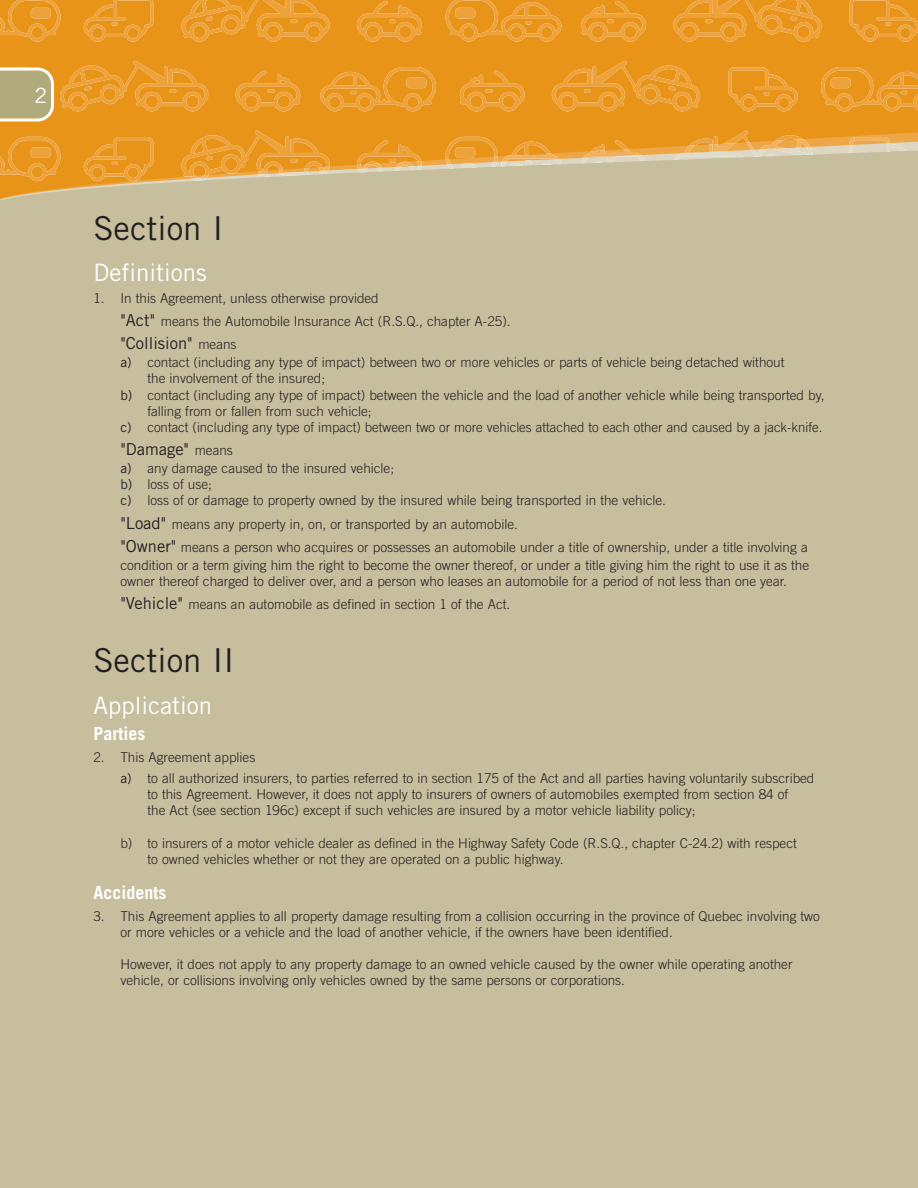
<style>
.page{position:relative;width:918px;height:1188px;background:#fff}
.page>*{position:absolute;margin:0;border:0;box-sizing:border-box;transform-origin:0 0}
.t1{font:33px "Trade Gothic";color:#231f20}
.t2{font:24px "Trade Gothic";color:#fff}
.t3{font:21px "Trade Gothic";color:#fff}
.t4{font:700 18px "Trade Gothic";color:#fff}
.t5{font:16.5px "Trade Gothic";color:#231f20}
.t6{font:300 13.5px/16.2px "Trade Gothic";color:#231f20}
.s1{font-weight:400;font-size:16.5px}
.s2{font-weight:300;font-size:13.5px}
.s3{font-weight:400}
</style>
<div class="page">
<div style="left:0;top:12px;width:918px;height:1176px;background:#c7be9e"></div>
<svg style="left:0;top:0;width:918px;height:201px;fill:#e89418"></svg>
<svg style="left:460px;top:71px;width:65px;height:40px;background:#ea9b2a"></svg>
<svg style="left:552px;top:61px;width:149px;height:50px;background:#ea9b29"></svg>
<svg style="left:728px;top:67px;width:70px;height:44px;background:#ea9b29"></svg>
<svg style="left:821px;top:67px;width:97px;height:44px;background:#ea9b2a"></svg>
<svg style="left:320px;top:67px;width:116px;height:44px;background:#ea9b2a"></svg>
<svg style="left:235px;top:71px;width:65px;height:40px;background:#ea9b2a"></svg>
<svg style="left:357px;top:140px;width:65px;height:32px;background:#e8a645"></svg>
<svg style="left:180px;top:131px;width:150px;height:50px;background:#e7a23d"></svg>
<svg style="left:84px;top:137px;width:69px;height:45px;background:#e99a28"></svg>
<svg style="left:0;top:137px;width:61px;height:44px;background:#ea9b29"></svg>
<svg style="left:445px;top:137px;width:116px;height:32px;background:#e5aa51"></svg>
<div style="left:455px;top:147px;width:20px;height:11px;background:#eda23c;border-radius:4px"></div>
<svg style="left:581px;top:140px;width:65px;height:23px"></svg>
<svg style="left:674px;top:131px;width:139px;height:29px;background:#e5b163"></svg>
<svg style="left:850px;top:137px;width:56px;height:16px"></svg>
<svg style="left:357px;top:1px;width:65px;height:41px;background:#ea9b2b"></svg>
<svg style="left:180px;top:0;width:150px;height:42px;background:#ea9b2b"></svg>
<svg style="left:84px;top:0;width:69px;height:42px;background:#e99a27"></svg>
<svg style="left:0;top:0;width:61px;height:42px;background:#ea9b29"></svg>
<svg style="left:445px;top:0;width:116px;height:42px;background:#ea9b2a"></svg>
<svg style="left:581px;top:1px;width:65px;height:41px;background:#ea9b2b"></svg>
<svg style="left:673px;top:0;width:150px;height:42px;background:#ea9b2b"></svg>
<svg style="left:850px;top:0;width:68px;height:42px;background:#e99a27"></svg>
<svg style="left:0;top:61px;width:208px;height:61px;background:#df9f3c"></svg>
<h3 class="t3" style="left:34px;top:88px;width:14px">2</h3>
<h1 class="t1" style="left:93px;top:216px;width:132px">Section I</h1>
<h2 class="t2" style="left:93px;top:264px;width:115px">Definitions</h2>
<p class="t6" style="left:120px;top:287px;width:392px;line-height:23.4px;text-indent:-27px">1. In this Agreement, unless otherwise provided<br><span class="s1">"Act"</span> means the Automobile Insurance Act (R.S.Q., chapter A-25).</p>
<p class="t5" style="left:120px;top:338px;width:118px">"Collision" <span class="s2">means</span></p>
<p class="t6" style="left:120px;top:355px;width:666px"><span class="s3">a)</span> contact (including any type of impact) between two or more vehicles or parts of vehicle being detached without</p>
<p class="t6" style="left:147px;top:372px;width:179px">the involvement of the insured;</p>
<p class="t6" style="left:120px;top:388px;width:706px"><span class="s3">b)</span> contact (including any type of impact) between the vehicle and the load of another vehicle while being transported by,</p>
<p class="t6" style="left:147px;top:404px;width:226px">falling from or fallen from such vehicle;</p>
<p class="t6" style="left:120px;top:420px;width:704px"><span class="s3">c)</span> contact (including any type of impact) between two or more vehicles attached to each other and caused by a jack-knife.</p>
<p class="t5" style="left:120px;top:443px;width:114px">"Damage" <span class="s2">means</span></p>
<p class="t6" style="left:120px;top:461px;width:547px"><span class="s3">a)</span> any damage caused to the insured vehicle;<br><span class="s3">b)</span> loss of use;<br><span class="s3">c)</span> loss of or damage to property owned by the insured while being transported in the vehicle.</p>
<p class="t6" style="left:120px;top:513px;width:689px;line-height:23.4px"><span class="s1">"Load"</span> means any property in, on, or transported by an automobile.<br><span class="s1">"Owner"</span> means a person who acquires or possesses an automobile under a title of ownership, under a title involving a</p>
<p class="t6" style="left:120px;top:558px;width:690px">condition or a term giving him the right to become the owner thereof, or under a title giving him the right to use it as the owner thereof charged to deliver over, and a person who leases an automobile for a period of not less than one year.</p>
<p class="t6" style="left:120px;top:598px;width:391px"><span class="s1">"Vehicle"</span> means an automobile as defined in section 1 of the Act.</p>
<h1 class="t1" style="left:93px;top:648px;width:143px">Section II</h1>
<h2 class="t2" style="left:93px;top:696px;width:120px">Application</h2>
<h3 class="t4" style="left:93px;top:727px;width:53px">Parties</h3>
<p class="t6" style="left:120px;top:747px;width:696px;line-height:21.3px;text-indent:-27px">2. This Agreement applies<br><span class="s3">a)</span> to all authorized insurers, to parties referred to in section 175 of the Act and all parties having voluntarily subscribed</p>
<p class="t6" style="left:147px;top:787px;width:642px">to this Agreement. However, it does not apply to insurers of owners of automobiles exempted from section 84 of the Act (see section 196c) except if such vehicles are insured by a motor vehicle liability policy;</p>
<p class="t6" style="left:147px;top:836px;width:651px;text-indent:-27px">b) to insurers of a motor vehicle dealer as defined in the Highway Safety Code (R.S.Q., chapter C-24.2) with respect to owned vehicles whether or not they are operated on a public highway.</p>
<h3 class="t4" style="left:93px;top:886px;width:75px">Accidents</h3>
<p class="t6" style="left:120px;top:909px;width:701px;text-indent:-27px">3. This Agreement applies to all property damage resulting from a collision occurring in the province of Quebec involving two or more vehicles or a vehicle and the load of another vehicle, if the owners have been identified.</p>
<p class="t6" style="left:120px;top:958px;width:674px">However, it does not apply to any property damage to an owned vehicle caused by the owner while operating another vehicle, or collisions involving only vehicles owned by the same persons or corporations.</p>
</div>
